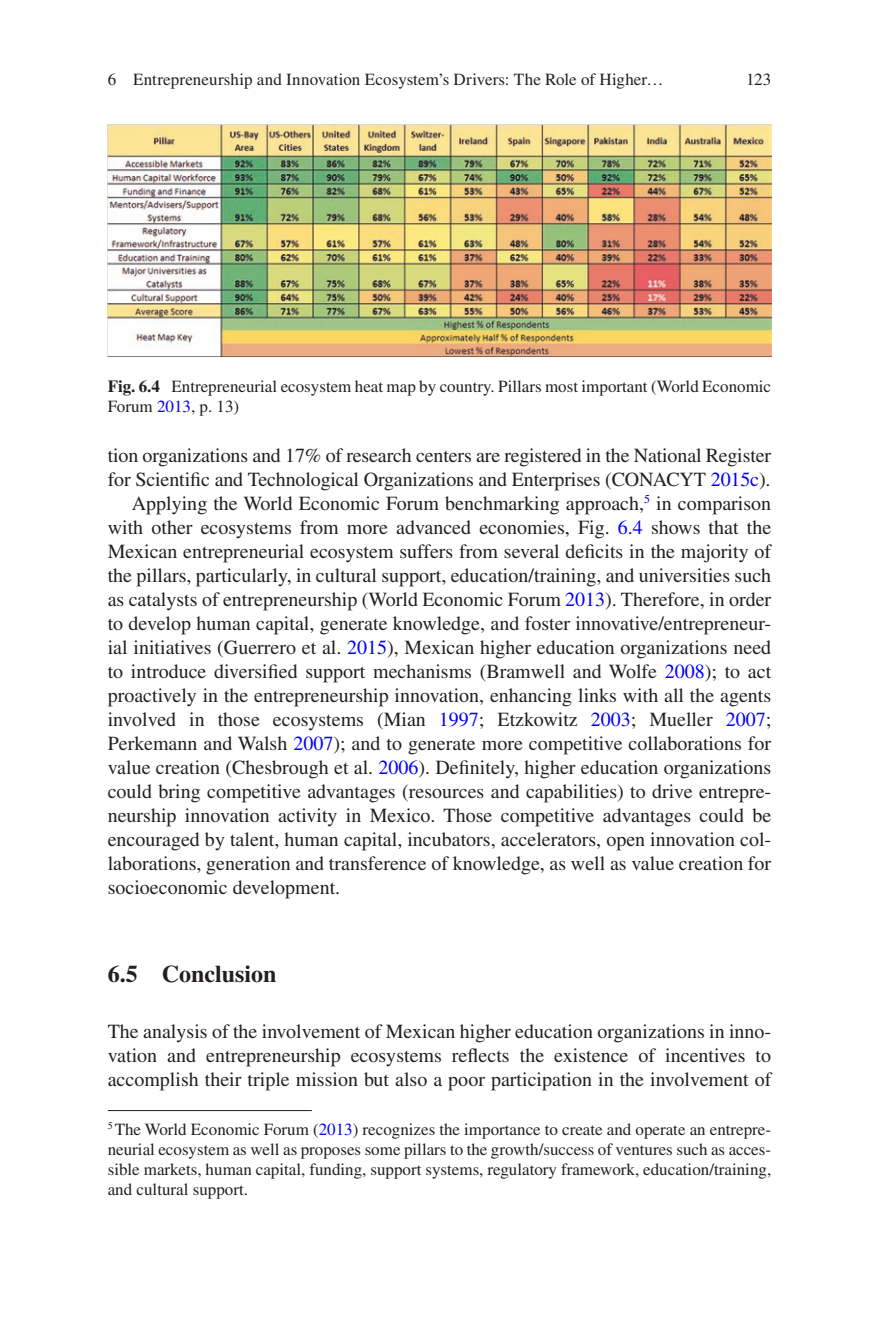
<style>
.page{position:relative;width:879px;height:1333px;background:#fff}
.page>*{position:absolute;margin:0;border:0;box-sizing:border-box;transform-origin:0 0}
.t1{font:700 24px "Xlhvkb Qsyxny Times LT Std";color:#231f20}
.t2{font:20px/24px "Pdnjbj Vvrkvt Times LT Std";color:#231f20;text-align:justify}
.t3{font:17px/20px "Pdnjbj Vvrkvt Times LT Std";color:#231f20;text-align:justify}
.s1{font-family:"Xlhvkb Qsyxny Times LT Std";font-weight:700}
.s2{color:#0000fa}
</style>
<div class="page">
<hr style="left:108px;top:1109px;width:204px;height:1px;background:#231f20">
<img style="left:108px;top:124px;width:663px;height:232px">
<p class="t3" style="left:108px;top:69px;width:557px">6 Entrepreneurship and Innovation Ecosystem’s Drivers: The Role of Higher…</p>
<p class="t3" style="left:746px;top:69px;width:27px">123</p>
<p class="t3" style="left:108px;top:376px;width:665px"><span class="s1">Fig. 6.4</span> Entrepreneurial ecosystem heat map by country. Pillars most important (World Economic<br>Forum <span class="s2">2013</span>, p. 13)</p>
<p class="t2" style="left:108px;top:443px;width:665px">tion organizations and 17% of research centers are registered in the National Register</p>
<p class="t2" style="left:108px;top:467px;width:664px">for Scientific and Technological Organizations and Enterprises (CONACYT <span class="s2">2015c</span>).</p>
<p class="t2" style="left:132px;top:491px;width:641px">Applying the World Economic Forum benchmarking approach,<sup>5</sup> in comparison</p>
<p class="t2" style="left:108px;top:515px;width:665px">with other ecosystems from more advanced economies, Fig. <span class="s2">6.4</span> shows that the</p>
<p class="t2" style="left:108px;top:539px;width:665px">Mexican entrepreneurial ecosystem suffers from several deficits in the majority of</p>
<p class="t2" style="left:108px;top:563px;width:665px">the pillars, particularly, in cultural support, education/training, and universities such</p>
<p class="t2" style="left:108px;top:587px;width:665px">as catalysts of entrepreneurship (World Economic Forum <span class="s2">2013</span>). Therefore, in order</p>
<p class="t2" style="left:108px;top:611px;width:665px">to develop human capital, generate knowledge, and foster innovative/entrepreneur-</p>
<p class="t2" style="left:108px;top:635px;width:665px">ial initiatives (Guerrero et al. <span class="s2">2015</span>), Mexican higher education organizations need</p>
<p class="t2" style="left:108px;top:659px;width:665px">to introduce diversified support mechanisms (Bramwell and Wolfe <span class="s2">2008</span>); to act</p>
<p class="t2" style="left:108px;top:683px;width:665px">proactively in the entrepreneurship innovation, enhancing links with all the agents</p>
<p class="t2" style="left:108px;top:707px;width:665px">involved in those ecosystems (Mian <span class="s2">1997</span>; Etzkowitz <span class="s2">2003</span>; Mueller <span class="s2">2007</span>;</p>
<p class="t2" style="left:108px;top:731px;width:665px">Perkemann and Walsh <span class="s2">2007</span>); and to generate more competitive collaborations for</p>
<p class="t2" style="left:108px;top:755px;width:665px">value creation (Chesbrough et al. <span class="s2">2006</span>). Definitely, higher education organizations</p>
<p class="t2" style="left:108px;top:779px;width:665px">could bring competitive advantages (resources and capabilities) to drive entrepre-</p>
<p class="t2" style="left:108px;top:803px;width:665px">neurship innovation activity in Mexico. Those competitive advantages could be</p>
<p class="t2" style="left:108px;top:827px;width:665px">encouraged by talent, human capital, incubators, accelerators, open innovation col-</p>
<p class="t2" style="left:108px;top:851px;width:665px">laborations, generation and transference of knowledge, as well as value creation for</p>
<p class="t2" style="left:108px;top:875px;width:234px">socioeconomic development.</p>
<p class="t1" style="left:108px;top:959px;width:170px">6.5 Conclusion</p>
<p class="t2" style="left:108px;top:1019px;width:665px">The analysis of the involvement of Mexican higher education organizations in inno&shy;vation and entrepreneurship ecosystems reflects the existence of incentives to accomplish their triple mission but also a poor participation in the involvement of</p>
<p class="t3" style="left:108px;top:1118px;width:665px"><sup>5</sup> The World Economic Forum (<span class="s2">2013</span>) recognizes the importance to create and operate an entrepre&shy;neurial ecosystem as well as proposes some pillars to the growth/success of ventures such as acces&shy;sible markets, human capital, funding, support systems, regulatory framework, education/training, and cultural support.</p>
</div>
